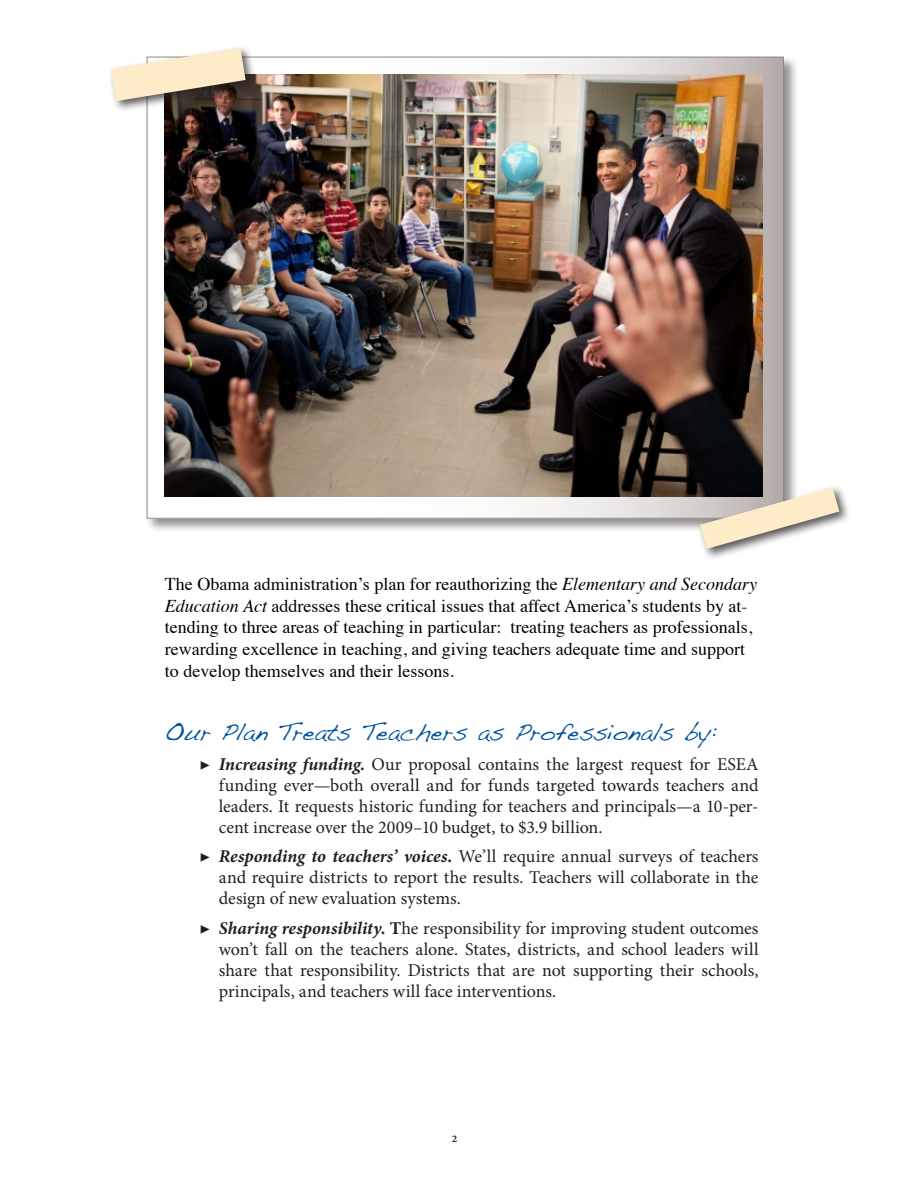
<style>
.page{position:relative;width:918px;height:1188px;background:#fff}
.page>*{position:absolute;margin:0;border:0;box-sizing:border-box;transform-origin:0 0}
.subhead{font:24px "Handwriting Dakota";letter-spacing:-.005em;color:#0153a0}
.sub_Bullet{font:18px/21px "Minion Pro";color:#231f20;text-align:justify}
.t1{font:18px/21.6px "Times";color:#000}
.Bullet_2{font:18px "Minion Pro";color:#231f20}
.s1{font-style:italic}
.s2{font-weight:700;font-style:italic}
.s3{font-weight:700}
</style>
<div class="page">
<div style="left:145px;top:55px;width:653px;height:478px;background:#231f20;opacity:.5"></div>
<svg style="left:149px;top:59px;width:633px;height:458px"></svg>
<img style="left:165px;top:74px;width:598px;height:423px">
<div style="left:107px;top:44px;width:150px;height:69px;background:#231f20;opacity:.75"></div>
<svg style="left:111px;top:48px;width:135px;height:53px"></svg>
<div style="left:696px;top:484px;width:154px;height:76px;background:#231f20;opacity:.75"></div>
<svg style="left:700px;top:487px;width:139px;height:62px"></svg>
<p class="t1" style="left:165px;top:572px;width:594px">The Obama administration’s plan for reauthorizing the <span class="s1">Elementary and Secondary Education Act</span> addresses these critical issues that affect America’s students by at&shy;tending to three areas of teaching in particular: treating teachers as professionals, rewarding excellence in teaching, and giving teachers adequate time and support to develop themselves and their lessons.</p>
<p class="subhead" style="left:165px;top:718px;width:553px">Our Plan Treats Teachers as Professionals by:</p>
<p class="sub_Bullet" style="left:219px;top:754px;width:541px;text-indent:-20px">▶ <span class="s2">Increasing funding</span><span class="s3">.</span> Our proposal contains the largest request for ESEA funding ever—both overall and for funds targeted towards teachers and leaders. It requests historic funding for teachers and principals—a 10-per&shy;cent increase over the 2009–10 budget, to $3.9 billion.</p>
<p class="sub_Bullet" style="left:219px;top:846px;width:541px;text-indent:-20px">▶ <span class="s2">Responding to teachers’ voices</span><span class="s3">.</span> We’ll require annual surveys of teachers and require districts to report the results. Teachers will collaborate in the design of new evaluation systems.</p>
<p class="sub_Bullet" style="left:219px;top:918px;width:541px;text-indent:-20px">▶ <span class="s2">Sharing responsibility</span><span class="s3">. T</span>he responsibility for improving student outcomes won’t fall on the teachers alone. States, districts, and school leaders will share that responsibility. Districts that are not supporting their schools, principals, and teachers will face interventions.</p>
<p class="Bullet_2" style="left:452px;top:1129px;width:8px">2</p>
</div>
